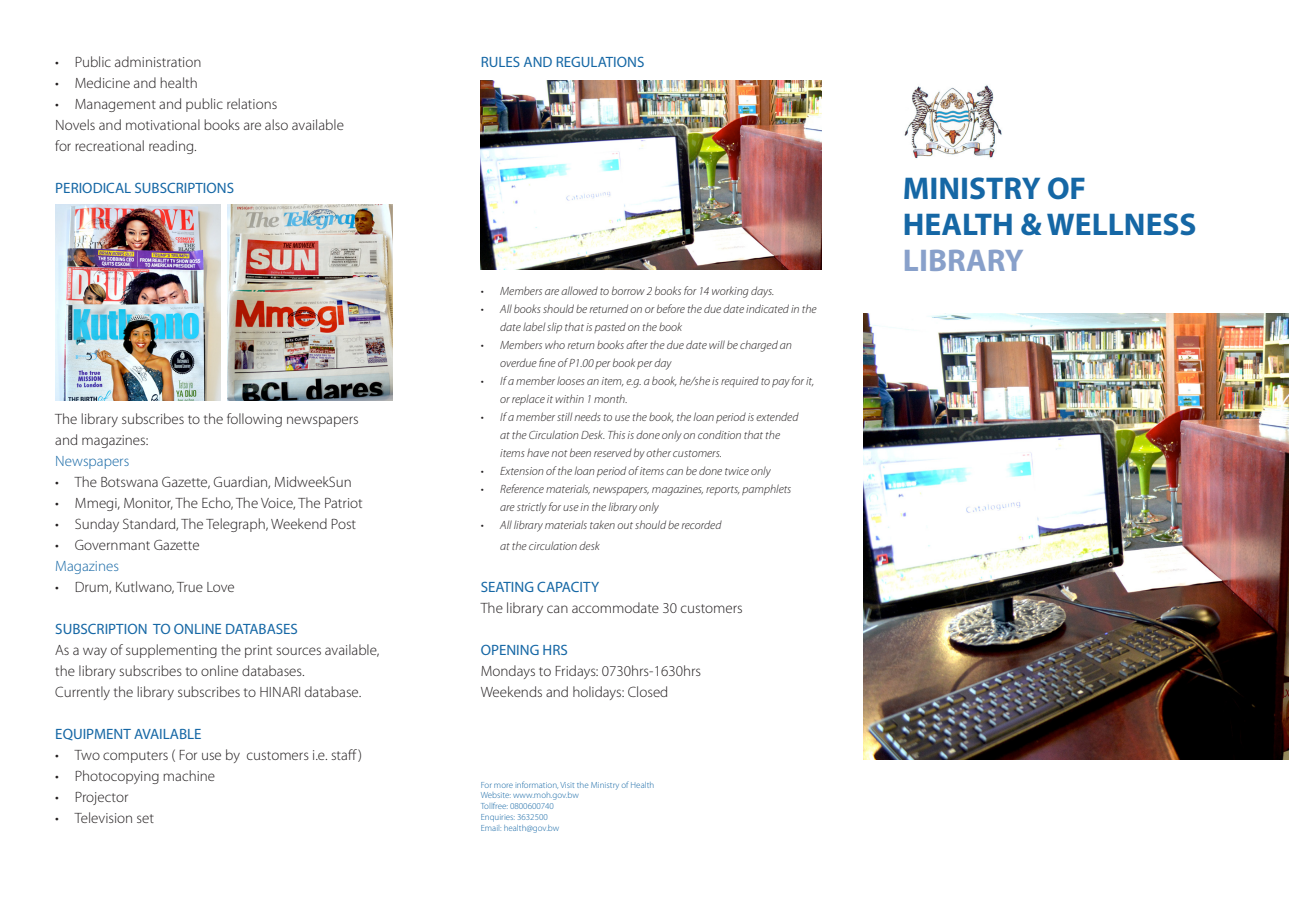
<style>
.page{position:relative;width:1289px;height:919px;background:#fff}
.page>*{position:absolute;margin:0;border:0;box-sizing:border-box;transform-origin:0 0}
.t1{font:700 31.5px "Myriad Pro";color:#1567a5}
.t2{font:700 31.5px "Myriad Pro";color:#88a0ca}
.t3{font:300 15px/21px "Myriad Pro";color:#231f20}
.t4{font:15px "Myriad Pro";color:#1567a5}
.t5{font:300 15px "Myriad Pro";color:#1567a5}
.t6{font:italic 300 12px/18px "Myriad Pro";color:#231f20}
.t7{font:300 9px "Myriad Pro";color:#1567a5}
</style>
<div class="page">
<img style="left:863px;top:313px;width:425px;height:446px">
<img style="left:227px;top:204px;width:165px;height:196px">
<img style="left:55px;top:204px;width:166px;height:196px">
<img style="left:480px;top:81px;width:341px;height:188px">
<img style="left:904px;top:85px;width:98px;height:74px">
<p class="t3" style="left:55px;top:51px;width:148px">• Public administration</p>
<p class="t3" style="left:55px;top:72px;width:144px">• Medicine and health</p>
<p class="t3" style="left:55px;top:93px;width:223px">• Management and public relations</p>
<p class="t3" style="left:55px;top:114px;width:290px">Novels and motivational books are also available</p>
<p class="t3" style="left:55px;top:135px;width:143px">for recreational reading.</p>
<p class="t4" style="left:55px;top:178px;width:180px">PERIODICAL SUBSCRIPTIONS</p>
<p class="t3" style="left:55px;top:408px;width:305px">The library subscribes to the following newspapers</p>
<p class="t3" style="left:55px;top:429px;width:95px">and magazines:</p>
<p class="t5" style="left:55px;top:452px;width:75px">Newspapers</p>
<p class="t3" style="left:55px;top:471px;width:298px">• The Botswana Gazette, Guardian, MidweekSun</p>
<p class="t3" style="left:55px;top:492px;width:309px">• Mmegi, Monitor, The Echo, The Voice, The Patriot</p>
<p class="t3" style="left:55px;top:513px;width:302px">• Sunday Standard, The Telegraph, Weekend Post</p>
<p class="t3" style="left:55px;top:534px;width:146px">• Governmant Gazette</p>
<p class="t5" style="left:55px;top:557px;width:65px">Magazines</p>
<p class="t3" style="left:55px;top:576px;width:181px">• Drum, Kutlwano, True Love</p>
<p class="t4" style="left:55px;top:619px;width:244px">SUBSCRIPTION TO ONLINE DATABASES</p>
<p class="t3" style="left:55px;top:639px;width:326px">As a way of supplementing the print sources available, the library subscribes to online databases.</p>
<p class="t3" style="left:55px;top:681px;width:307px">Currently the library subscribes to HINARI database.</p>
<p class="t4" style="left:55px;top:724px;width:148px">EQUIPMENT AVAILABLE</p>
<p class="t3" style="left:55px;top:744px;width:308px">• Two computers ( For use by customers i.e. staff)</p>
<p class="t3" style="left:55px;top:765px;width:161px">• Photocopying machine</p>
<p class="t3" style="left:55px;top:786px;width:75px">• Projector</p>
<p class="t3" style="left:55px;top:807px;width:100px">• Television set</p>
<p class="t4" style="left:480px;top:52px;width:165px">RULES AND REGULATIONS</p>
<p class="t6" style="left:480px;top:282px;width:295px">• Members are allowed to borrow 2 books for 14 working days.</p>
<p class="t6" style="left:500px;top:300px;width:318px;text-indent:-20px">• All books should be returned on or before the due date indicated in the date label slip that is pasted on the book</p>
<p class="t6" style="left:500px;top:336px;width:293px;text-indent:-20px">• Members who return books after the due date will be charged an overdue fine of P1.00 per book per day</p>
<p class="t6" style="left:500px;top:372px;width:315px;text-indent:-20px">• If a member looses an item, e.g. a book, he/she is required to pay for it, or replace it within 1 month.</p>
<p class="t6" style="left:480px;top:408px;width:319px">• If a member still needs to use the book, the loan period is extended</p>
<p class="t6" style="left:500px;top:426px;width:281px">at the Circulation Desk. This is done only on condition that the items have not been reserved by other customers.</p>
<p class="t6" style="left:480px;top:462px;width:291px">• Extension of the loan period of items can be done twice only</p>
<p class="t6" style="left:480px;top:480px;width:312px">• Reference materials, newspapers, magazines, reports, pamphlets</p>
<p class="t6" style="left:500px;top:498px;width:160px">are strictly for use in the library only</p>
<p class="t6" style="left:480px;top:516px;width:242px">• All library materials taken out should be recorded</p>
<p class="t6" style="left:500px;top:537px;width:101px">at the circulation desk</p>
<p class="t4" style="left:480px;top:577px;width:120px">SEATING CAPACITY</p>
<p class="t3" style="left:480px;top:597px;width:264px">The library can accommodate 30 customers</p>
<p class="t4" style="left:480px;top:640px;width:89px">OPENING HRS</p>
<p class="t3" style="left:480px;top:660px;width:222px">Mondays to Fridays: 0730hrs-1630hrs</p>
<p class="t3" style="left:480px;top:681px;width:189px">Weekends and holidays: Closed</p>
<p class="t7" style="left:480px;top:779px;width:175px">For more information, Visit the Ministry of Health</p>
<p class="t7" style="left:480px;top:790px;width:100px">Website: www.moh.gov.bw</p>
<p class="t7" style="left:480px;top:801px;width:75px">Tollfree: 0800600740</p>
<p class="t7" style="left:480px;top:812px;width:69px">Enquiries: 3632500</p>
<p class="t7" style="left:480px;top:822px;width:80px">Email: health@gov.bw</p>
<p class="t1" style="left:902px;top:168px;width:185px">MINISTRY OF</p>
<p class="t1" style="left:902px;top:204px;width:295px">HEALTH &amp; WELLNESS</p>
<p class="t2" style="left:902px;top:240px;width:122px">LIBRARY</p>
</div>
